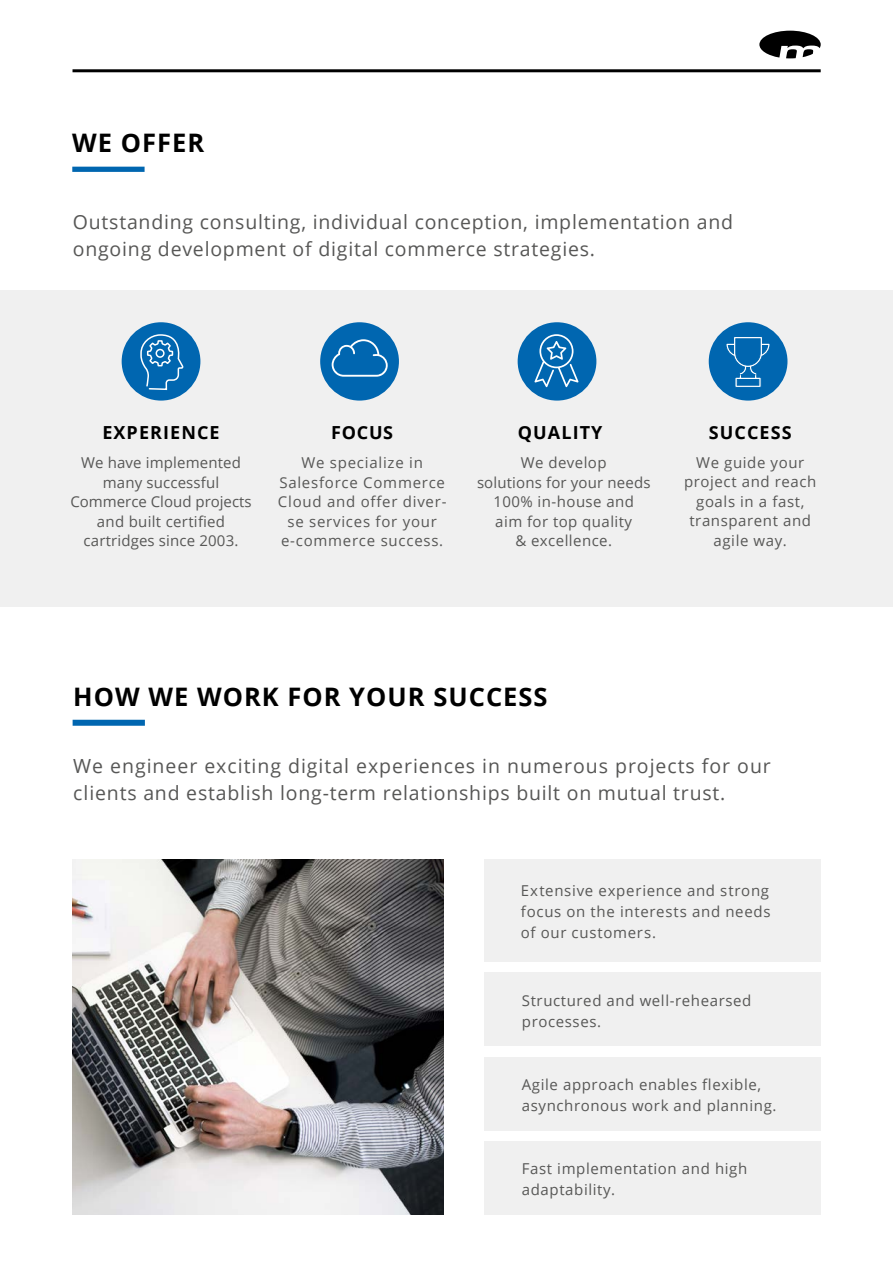
<style>
.page{position:relative;width:893px;height:1263px;background:#fff}
.page>*{position:absolute;margin:0;border:0;box-sizing:border-box;transform-origin:0 0}
.t1{font:700 25.5px "Open Sans";letter-spacing:.04em;color:#000}
.t2{font:19.5px/27px "Open Sans";letter-spacing:.04em;color:#575756}
.t3{font:700 18px "Open Sans";letter-spacing:.06em;color:#000}
.t4{font:15px/19.5px "Open Sans";letter-spacing:.04em;color:#575756}
.t5{font:15px/19.5px "Open Sans";letter-spacing:.01em;color:#575756;text-align:center}
</style>
<div class="page">
<div style="left:0;top:290px;width:893px;height:317px;background:#f0f0f0"></div>
<div style="left:484px;top:972px;width:337px;height:74px;background:#f0f0f0"></div>
<div style="left:484px;top:859px;width:337px;height:102px;background:#f0f0f0"></div>
<div style="left:484px;top:1057px;width:337px;height:73px;background:#f0f0f0"></div>
<div style="left:484px;top:1142px;width:337px;height:73px;background:#f0f0f0"></div>
<div style="left:73px;top:720px;width:72px;height:6px;background:#0066b0"></div>
<div style="left:518px;top:322px;width:78px;height:79px;background:#0066b0;border-radius:50%"></div>
<svg style="left:534px;top:334px;width:44px;height:53px"></svg>
<img style="left:72px;top:859px;width:372px;height:356px">
<div style="left:320px;top:322px;width:79px;height:79px;background:#0066b0;border-radius:50%"></div>
<svg style="left:332px;top:339px;width:56px;height:38px"></svg>
<div style="left:122px;top:322px;width:78px;height:79px;background:#0066b0;border-radius:50%"></div>
<svg style="left:140px;top:322px;width:45px;height:69px"></svg>
<div style="left:709px;top:322px;width:78px;height:79px;background:#0066b0;border-radius:50%"></div>
<svg style="left:726px;top:337px;width:44px;height:51px"></svg>
<div style="left:72px;top:167px;width:73px;height:5px;background:#0066b0"></div>
<hr style="left:73px;top:69px;width:748px;height:3px;background:#000">
<svg style="left:759px;top:31px;width:62px;height:27px"></svg>
<h1 class="t1" style="left:72px;top:125px;width:134px">WE OFFER</h1>
<h2 class="t2" style="left:73px;top:208px;width:662px">Outstanding consulting, individual conception, implementation and ongoing development of digital commerce strategies.</h2>
<p class="t3" style="left:102px;top:420px;width:119px">EXPERIENCE</p>
<p class="t5" style="left:70px;top:453px;width:183px">We have implemented many successful<br>Commerce Cloud projects and built certified cartridges since 2003.</p>
<p class="t3" style="left:331px;top:420px;width:64px">FOCUS</p>
<p class="t4" style="left:278px;top:453px;width:170px;text-align:center">We specialize in<br>Salesforce Commerce<br>Cloud and offer diver&shy;se services for your e-commerce success.</p>
<p class="t3" style="left:518px;top:420px;width:86px">QUALITY</p>
<p class="t4" style="left:477px;top:453px;width:175px;text-align:center">We develop<br>solutions for your needs<br>100% in-house and<br>aim for top quality<br>&amp; excellence.</p>
<p class="t3" style="left:709px;top:420px;width:84px">SUCCESS</p>
<p class="t4" style="left:684px;top:452px;width:134px;text-align:center">We guide your project and reach goals in a fast, transparent and agile way.</p>
<h1 class="t1" style="left:73px;top:679px;width:476px">HOW WE WORK FOR YOUR SUCCESS</h1>
<h2 class="t2" style="left:73px;top:751px;width:699px">We engineer exciting digital experiences in numerous projects for our clients and establish long-term relationships built on mutual trust.</h2>
<p class="t4" style="left:521px;top:879px;width:251px;line-height:21px;text-align:justify">Extensive experience and strong focus on the interests and needs of our customers.</p>
<p class="t4" style="left:522px;top:990px;width:231px;line-height:21px">Structured and well-rehearsed processes.</p>
<p class="t4" style="left:522px;top:1074px;width:256px;line-height:21px">Agile approach enables flexible, asynchronous work and planning.</p>
<p class="t4" style="left:522px;top:1157px;width:227px;line-height:21px">Fast implementation and high adaptability.</p>
</div>
